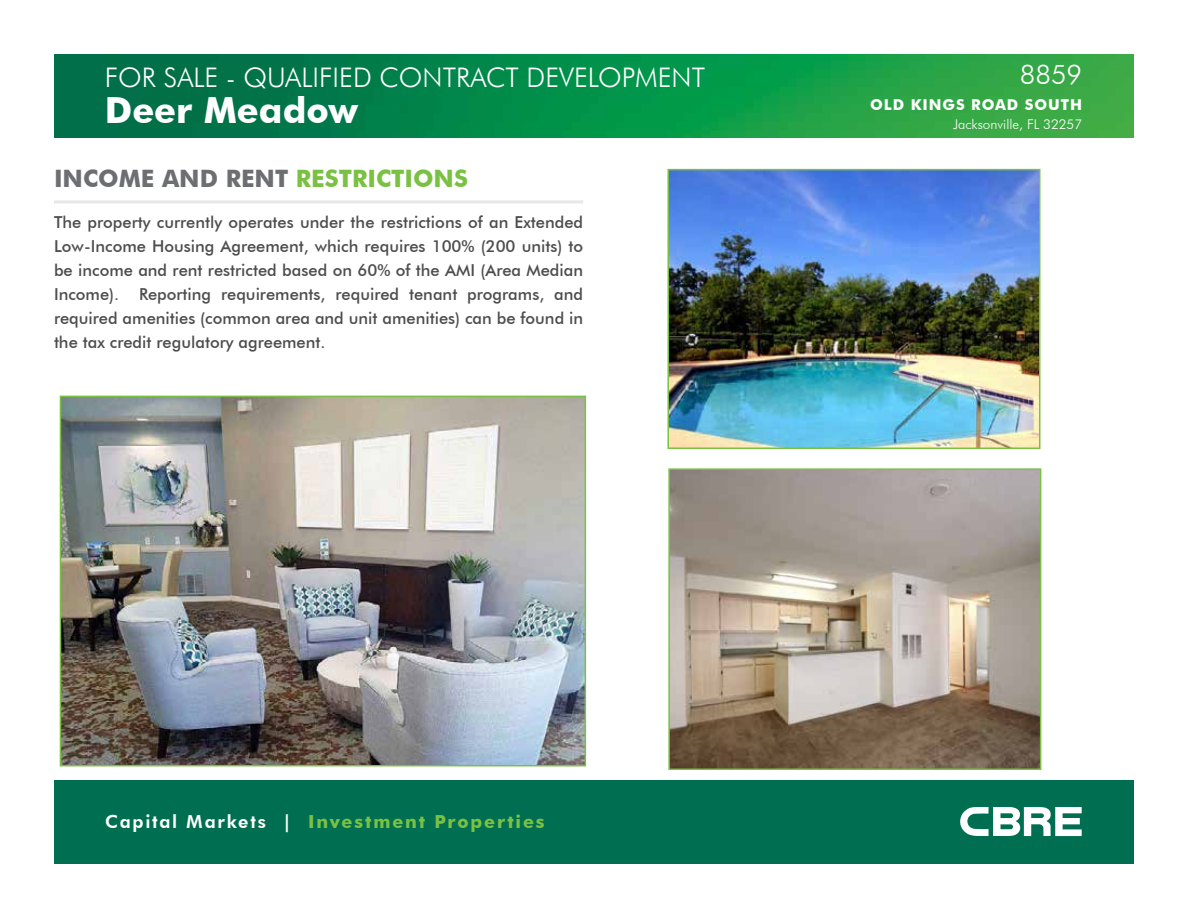
<style>
.page{position:relative;width:1188px;height:918px;background:#fff}
.page>*{position:absolute;margin:0;border:0;box-sizing:border-box;transform-origin:0 0}
.t1{font:700 36px "Futura BT";color:#fff}
.t2{font:300 27px "Futura BT";color:#fff}
.t3{font:700 24px "Futura BT";color:#6d6e71}
.t4{font:700 18px "Futura BT";letter-spacing:.105em;color:#7ac143}
.t5{font:500 16.5px/24px "Futura BT";color:#4d4d4f;text-align:justify}
.t6{font:700 15px "Futura BT";letter-spacing:.06em;color:#fff}
.t7{font:300 13.5px "Futura BT";color:#fff}
.s1{color:#7ac143}
.s2{font-weight:800;color:#fff}
</style>
<div class="page">
<img style="left:54px;top:54px;width:1080px;height:84px">
<div style="left:54px;top:780px;width:1080px;height:84px;background:#006f51"></div>
<svg style="left:960px;top:807px;width:122px;height:29px"></svg>
<img style="left:670px;top:172px;width:367px;height:274px">
<div style="left:667px;top:169px;width:373px;height:280px;border:2px solid #7ac143"></div>
<img style="left:671px;top:471px;width:367px;height:296px">
<div style="left:668px;top:468px;width:373px;height:302px;border:2px solid #7ac143"></div>
<hr style="left:54px;top:200px;width:529px;height:3px;background:#e6e7e8">
<img style="left:63px;top:399px;width:520px;height:364px">
<div style="left:60px;top:396px;width:526px;height:370px;border:2px solid #7ac143"></div>
<h2 class="t2" style="left:105px;top:61px;width:602px">FOR SALE - QUALIFIED CONTRACT DEVELOPMENT</h2>
<h1 class="t1" style="left:105px;top:89px;width:255px">Deer Meadow</h1>
<h3 class="t3" style="left:54px;top:164px;width:415px">INCOME AND RENT <span class="s1">RESTRICTIONS</span></h3>
<p class="t5" style="left:54px;top:210px;width:531px">The property currently operates under the restrictions of an Extended Low-Income Housing Agreement, which requires 100% (200 units) to be income and rent restricted based on 60% of the AMI (Area Median Income). Reporting requirements, required tenant programs, and required amenities (common area and unit amenities) can be found in the tax credit regulatory agreement.</p>
<h2 class="t2" style="left:1020px;top:58px;width:64px">8859</h2>
<p class="t6" style="left:870px;top:95px;width:213px">OLD KINGS ROAD SOUTH</p>
<p class="t7" style="left:953px;top:116px;width:131px">Jacksonville, FL 32257</p>
<p class="t4" style="left:105px;top:810px;width:441px"><span class="s2">Capital Markets |</span> Investment Properties</p>
</div>
